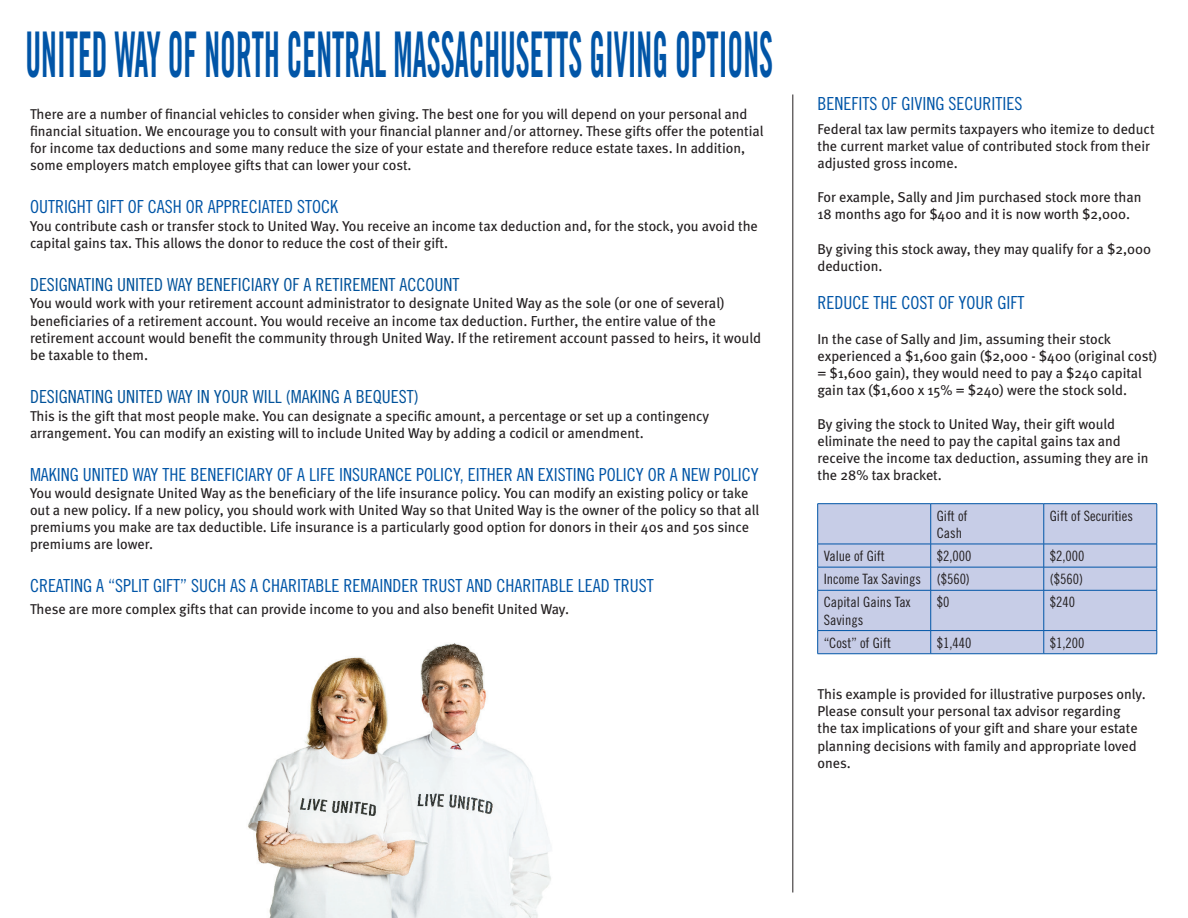
<style>
.page{position:relative;width:1188px;height:918px;background:#fff}
.page>*{position:absolute;margin:0;border:0;box-sizing:border-box;transform-origin:0 0}
.t1{font:63px "Trade Gothic Bold Cond Twenty";color:#0155a7;scale:.5 1}
.t2{font:18px "Trade Gothic Cond Eighteen";color:#0155a7}
.t3{font:18px "Trade Gothic Cond Eighteen";color:#01529a}
.t4{font:14.4px/17.4px "Meta";color:#231f20}
.t5{font:14.25px/17.1px "Meta";color:#231f20}
.t6{font:14.25px/17.1px "Trade Gothic Cond Eighteen";color:#231f20}
</style>
<div class="page">
<hr style="left:793px;top:94px;width:1px;height:798px;background:#231f20">
<div style="left:818px;top:504px;width:339px;height:149px;background:#c7cde7"></div>
<hr style="left:818px;top:503px;width:113px;height:1px;background:#0155a7">
<hr style="left:817px;top:504px;width:1px;height:40px;background:#0155a7">
<hr style="left:931px;top:503px;width:113px;height:1px;background:#0155a7">
<hr style="left:930px;top:504px;width:1px;height:40px;background:#0155a7">
<hr style="left:1044px;top:503px;width:113px;height:1px;background:#0155a7">
<hr style="left:1044px;top:504px;width:1px;height:40px;background:#0155a7">
<hr style="left:1157px;top:504px;width:1px;height:40px;background:#0155a7">
<hr style="left:818px;top:544px;width:113px;height:1px;background:#0155a7">
<hr style="left:931px;top:544px;width:113px;height:1px;background:#0155a7">
<hr style="left:1044px;top:544px;width:113px;height:1px;background:#0155a7">
<hr style="left:818px;top:567px;width:113px;height:1px;background:#0155a7">
<svg style="left:817px;top:544px;width:1px;height:46px"></svg>
<hr style="left:931px;top:567px;width:113px;height:1px;background:#0155a7">
<svg style="left:930px;top:544px;width:1px;height:46px"></svg>
<hr style="left:1044px;top:567px;width:113px;height:1px;background:#0155a7">
<svg style="left:1044px;top:544px;width:1px;height:46px"></svg>
<svg style="left:1157px;top:544px;width:1px;height:46px"></svg>
<hr style="left:818px;top:590px;width:113px;height:1px;background:#0155a7">
<hr style="left:817px;top:590px;width:1px;height:40px;background:#0155a7">
<hr style="left:931px;top:590px;width:113px;height:1px;background:#0155a7">
<hr style="left:930px;top:590px;width:1px;height:40px;background:#0155a7">
<hr style="left:1044px;top:590px;width:113px;height:1px;background:#0155a7">
<hr style="left:1044px;top:590px;width:1px;height:40px;background:#0155a7">
<hr style="left:1157px;top:590px;width:1px;height:40px;background:#0155a7">
<hr style="left:818px;top:630px;width:113px;height:1px;background:#0155a7">
<svg style="left:817px;top:631px;width:1px;height:23px"></svg>
<hr style="left:931px;top:630px;width:113px;height:1px;background:#0155a7">
<svg style="left:930px;top:631px;width:1px;height:22px"></svg>
<hr style="left:1044px;top:630px;width:113px;height:1px;background:#0155a7">
<svg style="left:1044px;top:631px;width:1px;height:22px"></svg>
<svg style="left:1157px;top:631px;width:1px;height:23px"></svg>
<hr style="left:818px;top:653px;width:113px;height:1px;background:#0155a7">
<hr style="left:931px;top:653px;width:113px;height:1px;background:#0155a7">
<hr style="left:1044px;top:653px;width:113px;height:1px;background:#0155a7">
<img style="left:248px;top:643px;width:303px;height:275px">
<p class="t1" style="left:26px;top:16px;width:1497px">UNITED WAY OF NORTH CENTRAL MASSACHUSETTS GIVING OPTIONS</p>
<p class="t5" style="left:30px;top:105px;width:735px">There are a number of financial vehicles to consider when giving. The best one for you will depend on your personal and financial situation. We encourage you to consult with your financial planner and/or attorney. These gifts offer the potential for income tax deductions and some many reduce the size of your estate and therefore reduce estate taxes. In addition, some employers match employee gifts that can lower your cost.</p>
<p class="t2" style="left:30px;top:196px;width:310px">OUTRIGHT GIFT OF CASH OR APPRECIATED STOCK</p>
<p class="t5" style="left:30px;top:217px;width:729px">You contribute cash or transfer stock to United Way. You receive an income tax deduction and, for the stock, you avoid the capital gains tax. This allows the donor to reduce the cost of their gift.</p>
<p class="t3" style="left:30px;top:274px;width:431px">DESIGNATING UNITED WAY BENEFICIARY OF A RETIREMENT ACCOUNT</p>
<p class="t4" style="left:30px;top:294px;width:733px">You would work with your retirement account administrator to designate United Way as the sole (or one of several) beneficiaries of a retirement account. You would receive an income tax deduction. Further, the entire value of the retirement account would benefit the community through United Way. If the retirement account passed to heirs, it would be taxable to them.</p>
<p class="t3" style="left:30px;top:386px;width:390px">DESIGNATING UNITED WAY IN YOUR WILL (MAKING A BEQUEST)</p>
<p class="t5" style="left:30px;top:407px;width:681px">This is the gift that most people make. You can designate a specific amount, a percentage or set up a contingency arrangement. You can modify an existing will to include United Way by adding a codicil or amendment.</p>
<p class="t2" style="left:30px;top:464px;width:730px">MAKING UNITED WAY THE BENEFICIARY OF A LIFE INSURANCE POLICY, EITHER AN EXISTING POLICY OR A NEW POLICY</p>
<p class="t5" style="left:30px;top:484px;width:731px">You would designate United Way as the beneficiary of the life insurance policy. You can modify an existing policy or take out a new policy. If a new policy, you should work with United Way so that United Way is the owner of the policy so that all premiums you make are tax deductible. Life insurance is a particularly good option for donors in their 40s and 50s since premiums are lower.</p>
<p class="t2" style="left:30px;top:575px;width:625px">CREATING A “SPLIT GIFT” SUCH AS A CHARITABLE REMAINDER TRUST AND CHARITABLE LEAD TRUST</p>
<p class="t5" style="left:30px;top:600px;width:541px">These are more complex gifts that can provide income to you and also benefit United Way.</p>
<p class="t2" style="left:818px;top:93px;width:206px">BENEFITS OF GIVING SECURITIES</p>
<p class="t5" style="left:818px;top:120px;width:339px">Federal tax law permits taxpayers who itemize to deduct the current market value of contributed stock from their adjusted gross income.</p>
<p class="t5" style="left:818px;top:189px;width:326px">For example, Sally and Jim purchased stock more than<br>18 months ago for $400 and it is now worth $2,000.</p>
<p class="t5" style="left:818px;top:240px;width:335px">By giving this stock away, they may qualify for a $2,000 deduction.</p>
<p class="t2" style="left:818px;top:292px;width:208px">REDUCE THE COST OF YOUR GIFT</p>
<p class="t5" style="left:818px;top:330px;width:341px">In the case of Sally and Jim, assuming their stock experienced a $1,600 gain ($2,000 - $400 (original cost) = $1,600 gain), they would need to pay a $240 capital gain tax ($1,600 x 15% = $240) were the stock sold.</p>
<p class="t5" style="left:818px;top:415px;width:333px">By giving the stock to United Way, their gift would eliminate the need to pay the capital gains tax and receive the income tax deduction, assuming they are in the 28% tax bracket.</p>
<p class="t6" style="left:937px;top:507px;width:32px">Gift of</p>
<p class="t6" style="left:937px;top:524px;width:27px">Cash</p>
<p class="t6" style="left:1050px;top:507px;width:85px">Gift of Securities</p>
<p class="t6" style="left:824px;top:547px;width:63px">Value of Gift</p>
<p class="t6" style="left:937px;top:547px;width:36px">$2,000</p>
<p class="t6" style="left:1050px;top:547px;width:36px">$2,000</p>
<p class="t6" style="left:824px;top:571px;width:99px">Income Tax Savings</p>
<p class="t6" style="left:937px;top:571px;width:35px">($560)</p>
<p class="t6" style="left:1050px;top:571px;width:35px">($560)</p>
<p class="t6" style="left:824px;top:594px;width:89px">Capital Gains Tax<br>Savings</p>
<p class="t6" style="left:937px;top:594px;width:14px">$0</p>
<p class="t6" style="left:1050px;top:594px;width:27px">$240</p>
<p class="t6" style="left:824px;top:634px;width:69px">“Cost” of Gift</p>
<p class="t6" style="left:937px;top:634px;width:36px">$1,440</p>
<p class="t6" style="left:1050px;top:634px;width:36px">$1,200</p>
<p class="t5" style="left:818px;top:686px;width:330px">This example is provided for illustrative purposes only.<br>Please consult your personal tax advisor regarding<br>the tax implications of your gift and share your estate planning decisions with family and appropriate loved ones.</p>
</div>
